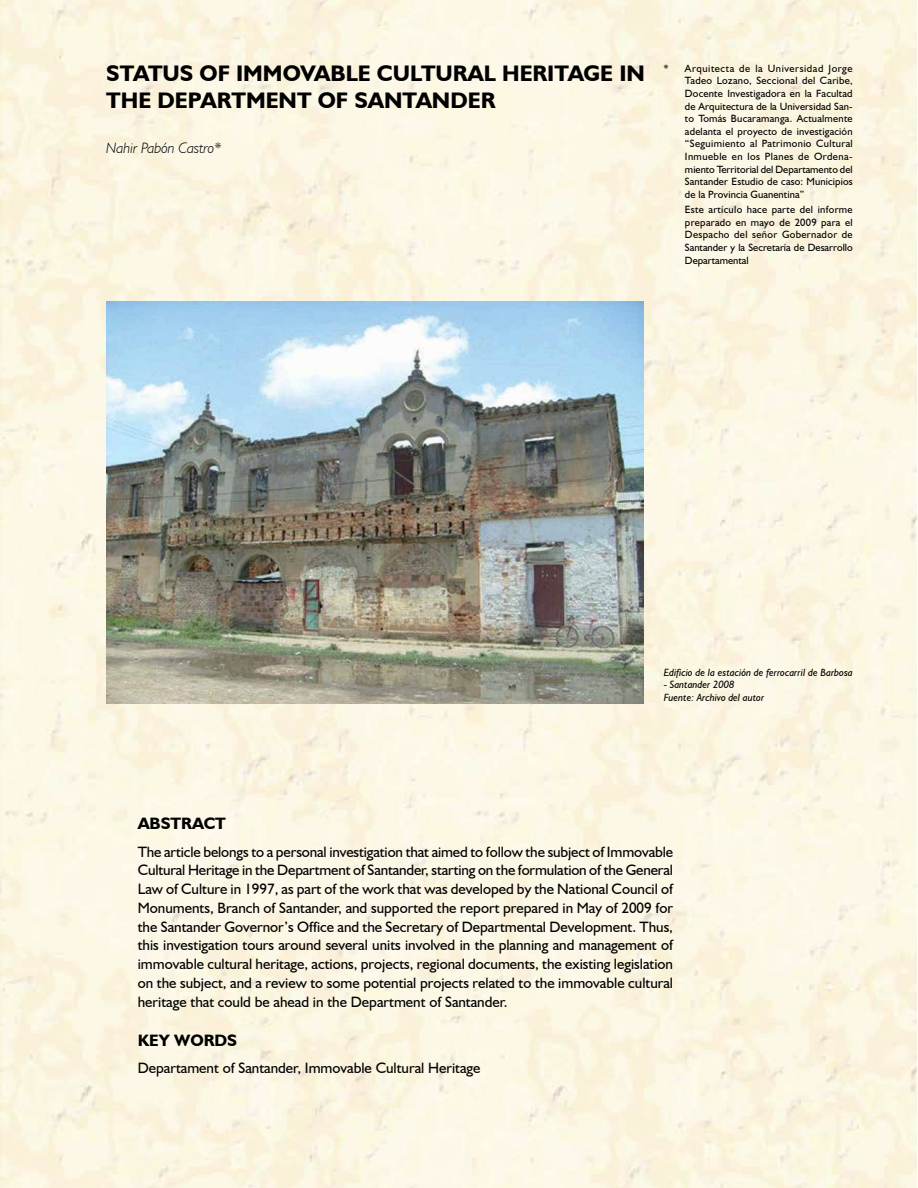
<style>
.page{position:relative;width:918px;height:1188px;background:#fff}
.page>*{position:absolute;margin:0;border:0;box-sizing:border-box;transform-origin:0 0}
.t1{font:700 22.5px/27px "Humanist 521 BT";color:#000}
.t2{font:700 16.5px "Humanist 521 BT";color:#000}
.t3{font:15px/18.8px "Humanist 521 BT";color:#000;text-align:justify}
.t4{font:italic 300 15px "Humanist 521 BT";color:#000}
.t5{font:10.5px/12.6px "Humanist 521 BT";color:#000;text-align:justify}
.t6{font:italic 10.5px/12.6px "Humanist 521 BT";color:#000}
</style>
<div class="page">
<img style="left:0;top:0;width:918px;height:1188px">
<img style="left:106px;top:301px;width:537px;height:403px">
<h1 class="t1" style="left:106px;top:59px;width:540px">STATUS OF IMMOVABLE CULTURAL HERITAGE IN<br>THE DEPARTMENT OF SANTANDER</h1>
<p class="t4" style="left:106px;top:139px;width:116px">Nahir Pabón Castro*</p>
<p class="t5" style="left:685px;top:62px;width:169px;text-indent:-21px">* Arquitecta de la Universidad Jorge Tadeo Lozano, Seccional del Caribe, Docente Investigadora en la Facultad de Arquitectura de la Universidad San&shy;to Tomás Bucaramanga. Actualmente adelanta el proyecto de investigación “Seguimiento al Patrimonio Cultural Inmueble en los Planes de Ordena&shy;miento Territorial del Departamento del Santander Estudio de caso: Municipios de la Provincia Guanentina”</p>
<p class="t5" style="left:685px;top:203px;width:169px">Este artículo hace parte del informe preparado en mayo de 2009 para el Despacho del señor Gobernador de Santander y la Secretaría de Desarrollo Departamental</p>
<p class="t6" style="left:664px;top:665px;width:191px">Edificio de la estación de ferrocarril de Barbosa</p>
<p class="t6" style="left:664px;top:678px;width:102px">- Santander 2008<br>Fuente: Archivo del autor</p>
<p class="t2" style="left:138px;top:813px;width:90px">ABSTRACT</p>
<p class="t3" style="left:138px;top:842px;width:537px">The article belongs to a personal investigation that aimed to follow the subject of Immovable Cultural Heritage in the Department of Santander, starting on the formulation of the General Law of Culture in 1997, as part of the work that was developed by the National Council of Monuments, Branch of Santander, and supported the report prepared in May of 2009 for the Santander Governor’s Office and the Secretary of Departmental Development. Thus, this investigation tours around several units involved in the planning and management of immovable cultural heritage, actions, projects, regional documents, the existing legislation on the subject, and a review to some potential projects related to the immovable cultural heritage that could be ahead in the Department of Santander.</p>
<p class="t2" style="left:138px;top:1030px;width:101px">KEY WORDS</p>
<p class="t3" style="left:138px;top:1058px;width:344px">Departament of Santander, Immovable Cultural Heritage</p>
</div>
